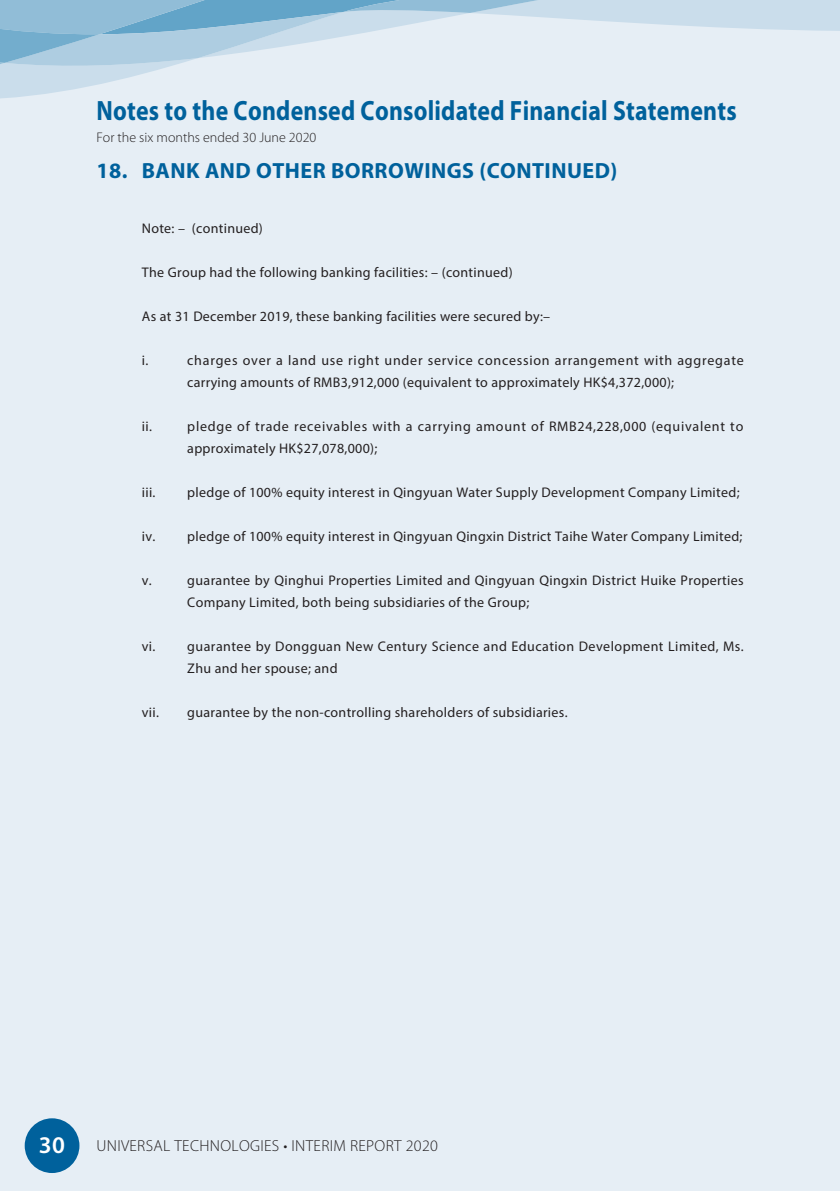
<style>
.page{position:relative;width:840px;height:1191px;background:#fff}
.page>*{position:absolute;margin:0;border:0;box-sizing:border-box;transform-origin:0 0}
.t1{font:700 28px "Myriad Pro";letter-spacing:.01em;color:#00619c;scale:.85 1}
.t2{font:600 24px "Myriad Pro";color:#fff}
.t3{font:700 22px "Myriad Pro";letter-spacing:.02em;color:#00619c}
.t4{font:300 16px "Myriad Pro";letter-spacing:.02em;color:#231f20}
.t5{font:14px/22px "Myriad Pro";letter-spacing:.02em;color:#231f20}
.t6{font:14px/22px "Myriad Pro";letter-spacing:.055em;color:#231f20}
.t7{font:300 14px "Myriad Pro";color:#231f20}
</style>
<div class="page">
<div style="left:0;top:0;width:839px;height:1191px;background:#e6eef5"></div>
<div style="left:25px;top:1118px;width:54px;height:55px;background:#00619c;border-radius:50%"></div>
<svg style="left:0;top:0;width:839px;height:99px"></svg>
<h1 class="t1" style="left:96px;top:92px;width:754px">Notes to the Condensed Consolidated Financial Statements</h1>
<p class="t7" style="left:96px;top:129px;width:221px">For the six months ended 30 June 2020</p>
<h3 class="t3" style="left:96px;top:157px;width:522px">18. BANK AND OTHER BORROWINGS (CONTINUED)</h3>
<p class="t5" style="left:142px;top:217px;width:122px">Note: – (continued)</p>
<p class="t5" style="left:142px;top:261px;width:372px">The Group had the following banking facilities: – (continued)</p>
<p class="t5" style="left:142px;top:305px;width:409px">As at 31 December 2019, these banking facilities were secured by:–</p>
<p class="t5" style="left:142px;top:349px;width:8px">i.</p>
<p class="t6" style="left:187px;top:349px;width:557px">charges over a land use right under service concession arrangement with aggregate carrying amounts of RMB3,912,000 (equivalent to approximately HK$4,372,000);</p>
<p class="t5" style="left:142px;top:415px;width:12px">ii.</p>
<p class="t6" style="left:187px;top:415px;width:557px">pledge of trade receivables with a carrying amount of RMB24,228,000 (equivalent to approximately HK$27,078,000);</p>
<p class="t5" style="left:142px;top:481px;width:15px">iii.</p>
<p class="t5" style="left:187px;top:481px;width:553px">pledge of 100% equity interest in Qingyuan Water Supply Development Company Limited;</p>
<p class="t5" style="left:142px;top:525px;width:601px">iv. pledge of 100% equity interest in Qingyuan Qingxin District Taihe Water Company Limited;</p>
<p class="t5" style="left:142px;top:569px;width:11px">v.</p>
<p class="t5" style="left:187px;top:569px;width:557px">guarantee by Qinghui Properties Limited and Qingyuan Qingxin District Huike Properties<br>Company Limited, both being subsidiaries of the Group;</p>
<p class="t5" style="left:187px;top:635px;width:557px;text-indent:-45px">vi. guarantee by Dongguan New Century Science and Education Development Limited, Ms.<br>Zhu and her spouse; and</p>
<p class="t5" style="left:142px;top:701px;width:19px">vii.</p>
<p class="t5" style="left:187px;top:701px;width:381px">guarantee by the non-controlling shareholders of subsidiaries.</p>
<h2 class="t2" style="left:39px;top:1130px;width:27px">30</h2>
<p class="t4" style="left:96px;top:1136px;width:343px">UNIVERSAL TECHNOLOGIES • INTERIM REPORT 2020</p>
</div>
